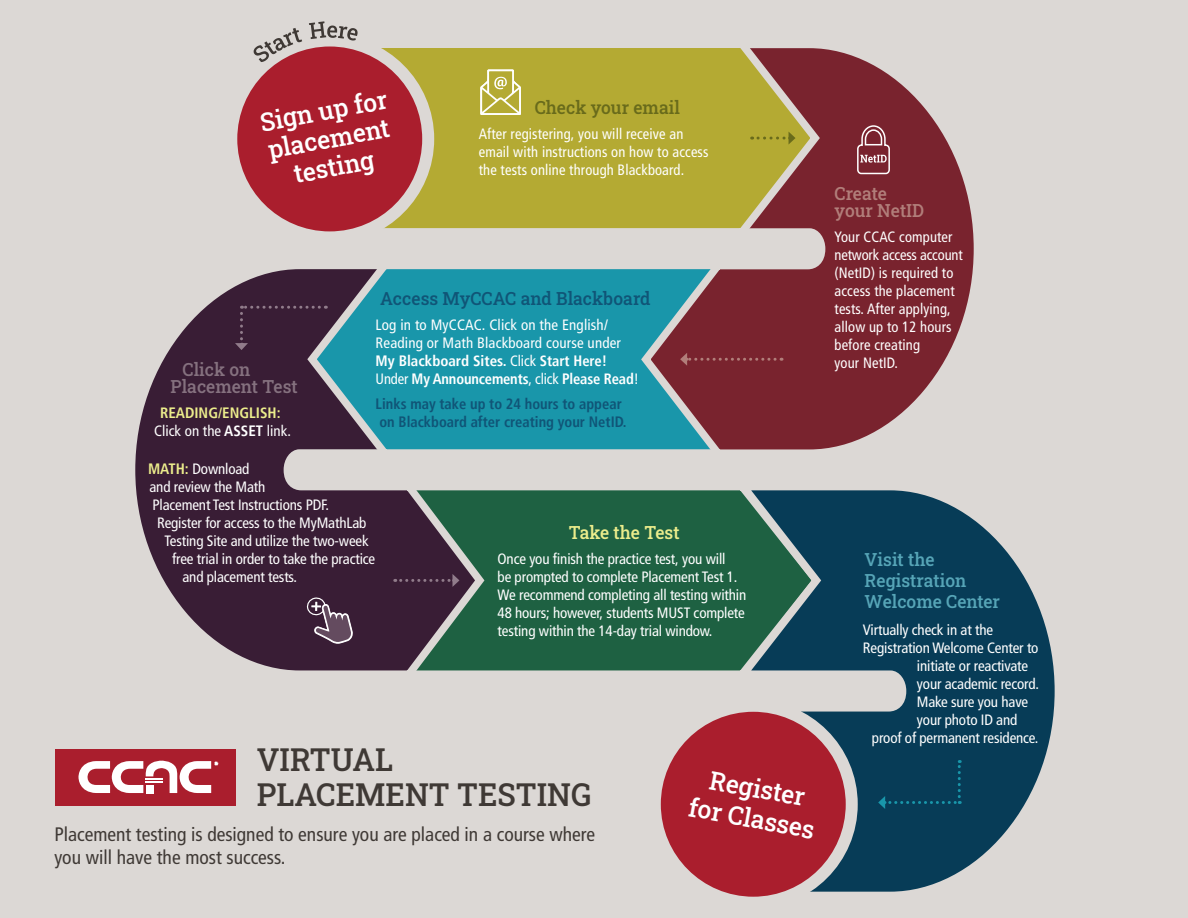
<style>
.page{position:relative;width:1188px;height:918px;background:#dcd8d5}
.page>*{position:absolute;margin:0;border:0;box-sizing:border-box;transform-origin:0 0}
.t1{font:500 31.5px/34.8px "Roboto Slab";color:#3f3935}
.t2{font:500 25.5px/28.5px "Roboto Slab";color:#fff;text-align:center}
.t3{font:condensed 19.5px/22.8px "Frutiger LT";color:#3f3935}
.t4{font:500 18px/21px "Roboto Slab";color:#56a5b7}
.t5{font:500 18px "Roboto Slab";color:#105577}
.t6{font:500 18px/17.4px "Roboto Slab";color:#85717f}
.t7{font:500 18px/17.4px "Roboto Slab";color:#b17e7a}
.t8{font:500 18px "Roboto Slab";color:#696b1b}
.t9{font:500 18px "Roboto Slab";letter-spacing:-.005em;color:#eced8c}
.t10{font:condensed 15px/18px "Frutiger LT";letter-spacing:-.01em;color:#fff}
.t11{font:condensed 15px/18px "Frutiger LT";letter-spacing:.01em;color:#fff}
.t12{font:700 condensed 15px/18px "Frutiger LT";color:#105577}
.t13{font:700 condensed 15px/18px "Frutiger LT";color:#eced8c;text-align:center}
.s1{font-weight:700}
.s2{font-weight:400;color:#fff}
.s3{color:#fff}
.s4{font-weight:700;color:#eced8c}
</style>
<div class="page">
<div style="left:56px;top:749px;width:180px;height:56px;background:#aa1e2d"></div>
<svg style="left:78px;top:760px;width:140px;height:33px"></svg>
<div style="left:490px;top:490px;width:226px;height:181px;background:#1e6142"></div>
<svg style="left:135px;top:269px;width:355px;height:402px"></svg>
<svg style="left:302px;top:269px;width:333px;height:195px"></svg>
<svg style="left:635px;top:49px;width:339px;height:401px"></svg>
<svg style="left:381px;top:48px;width:445px;height:194px"></svg>
<div style="left:231px;top:41px;width:197px;height:196px;background:#aa1e2d;border-radius:50%"></div>
<div style="left:225px;top:35px;width:209px;height:208px;border:12px solid #dcd8d5;border-radius:50%"></div>
<svg style="left:680px;top:353px;width:95px;height:13px"></svg>
<svg style="left:752px;top:132px;width:44px;height:13px"></svg>
<div style="left:235px;top:306px;width:84px;height:44px;background:#391d35"></div>
<svg style="left:395px;top:574px;width:64px;height:13px"></svg>
<svg style="left:480px;top:69px;width:41px;height:46px"></svg>
<svg style="left:254px;top:21px;width:104px;height:41px"></svg>
<svg style="left:305px;top:596px;width:49px;height:49px"></svg>
<svg style="left:856px;top:125px;width:35px;height:50px"></svg>
<svg style="left:716px;top:490px;width:339px;height:402px"></svg>
<div style="left:655px;top:706px;width:197px;height:197px;background:#aa1e2d;border-radius:50%"></div>
<div style="left:649px;top:700px;width:209px;height:209px;border:12px solid #dcd8d5;border-radius:50%"></div>
<div style="left:878px;top:760px;width:83px;height:49px;background:#073c57"></div>
<p class="t2" style="left:258px;top:108px;width:130px;rotate:-11deg">Sign up for placement testing</p>
<p class="t8" style="left:535px;top:95px;width:147px">Check your email</p>
<p class="t11" style="left:479px;top:125px;width:231px">After registering, you will receive an email with instructions on how to access the tests online through Blackboard.</p>
<p class="t5" style="left:380px;top:287px;width:272px">Access MyCCAC and Blackboard</p>
<p class="t11" style="left:376px;top:316px;width:265px">Log in to MyCCAC. Click on the English/ Reading or Math Blackboard course under <span class="s1">My Blackboard Sites.</span> Click <span class="s1">Start Here!<br></span>Under <span class="s1">My Announcements</span>, click <span class="s1">Please Read</span>!</p>
<p class="t12" style="left:376px;top:395px;width:252px">Links may take up to 24 hours to appear on Blackboard after creating your NetID.</p>
<p class="t6" style="left:171px;top:360px;width:129px;text-indent:12px">Click on<br>Placement Test</p>
<p class="t13" style="left:154px;top:404px;width:138px">READING/ENGLISH:<br><span class="s2">Click on the</span> <span class="s3">ASSET</span> <span class="s2">link.</span></p>
<p class="t10" style="left:148px;top:460px;width:103px"><span class="s4">MATH:</span> Download</p>
<p class="t10" style="left:150px;top:478px;width:117px">and review the Math</p>
<p class="t10" style="left:153px;top:496px;width:178px">Placement Test Instructions PDF.</p>
<p class="t10" style="left:157px;top:514px;width:211px">Register for access to the MyMathLab</p>
<p class="t10" style="left:165px;top:532px;width:206px">Testing Site and utilize the two-week</p>
<p class="t10" style="left:172px;top:550px;width:205px">free trial in order to take the practice</p>
<p class="t10" style="left:183px;top:568px;width:116px">and placement tests.</p>
<p class="t9" style="left:569px;top:520px;width:112px">Take the Test</p>
<p class="t10" style="left:498px;top:550px;width:250px">Once you finish the practice test, you will<br>be prompted to complete Placement Test 1.<br>We recommend completing all testing within 48 hours; however, students MUST complete testing within the 14-day trial window.</p>
<p class="t1" style="left:257px;top:742px;width:336px">VIRTUAL<br>PLACEMENT TESTING</p>
<p class="t3" style="left:54px;top:823px;width:542px">Placement testing is designed to ensure you are placed in a course where you will have the most success.</p>
<p class="t2" style="left:698px;top:760px;width:129px;line-height:30.6px;rotate:11deg">Register for Classes</p>
<p class="t7" style="left:835px;top:184px;width:91px">Create your NetID</p>
<p class="t11" style="left:835px;top:228px;width:130px">Your CCAC computer network access account (NetID) is required to access the placement tests. After applying, allow up to 12 hours before creating<br>your NetID.</p>
<p class="t4" style="left:865px;top:548px;width:137px">Visit the<br>Registration<br>Welcome Center</p>
<p class="t10" style="left:863px;top:621px;width:132px">Virtually check in at the</p>
<p class="t10" style="left:863px;top:639px;width:177px">Registration Welcome Center to</p>
<p class="t10" style="left:917px;top:657px;width:113px">initiate or reactivate</p>
<p class="t10" style="left:917px;top:675px;width:124px">your academic record.</p>
<p class="t10" style="left:917px;top:693px;width:113px">Make sure you have</p>
<p class="t10" style="left:917px;top:711px;width:102px">your photo ID and</p>
<p class="t10" style="left:872px;top:729px;width:168px">proof of permanent residence.</p>
</div>
